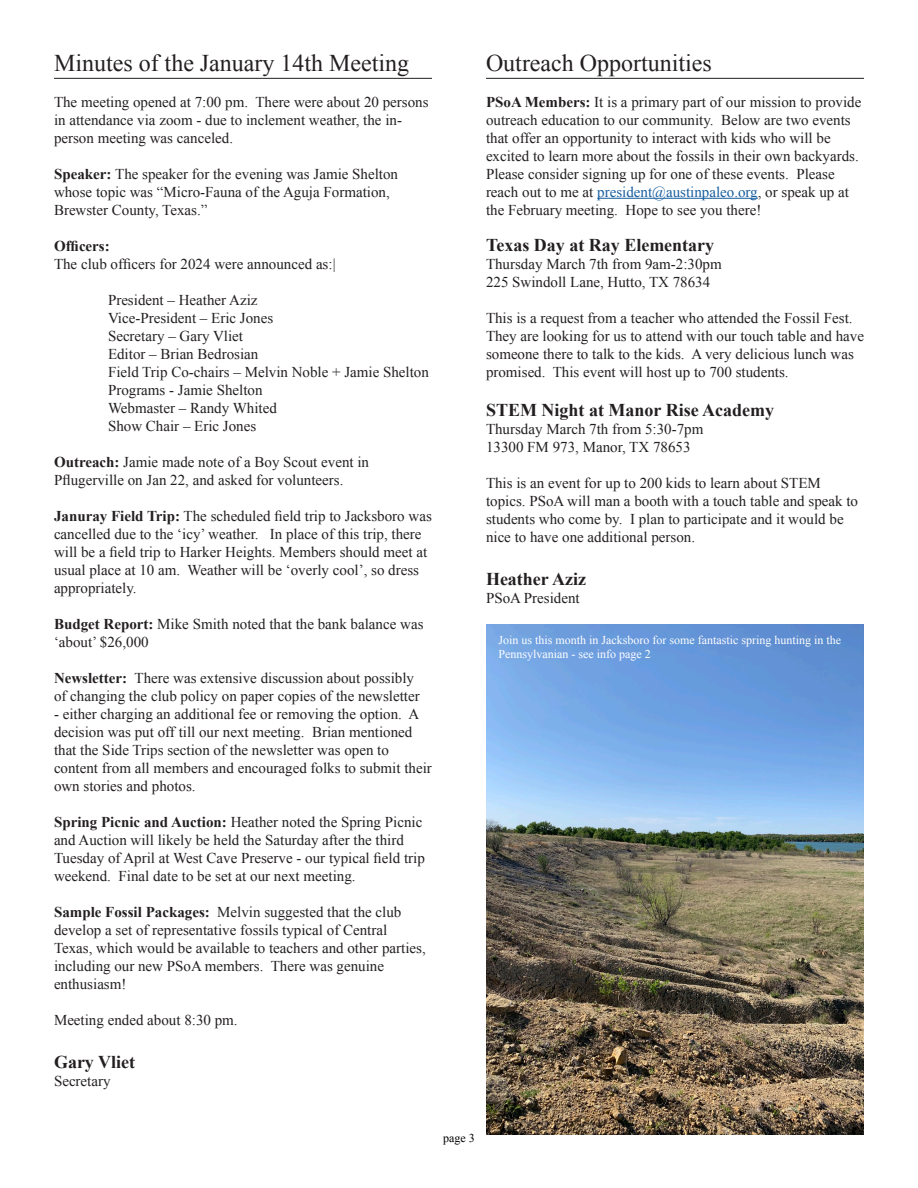
<style>
.page{position:relative;width:918px;height:1188px;background:#fff}
.page>*{position:absolute;margin:0;border:0;box-sizing:border-box;transform-origin:0 0}
.t1{font:24px "Times New Roman";color:#231f20}
.t2{font:700 18px "Times New Roman";color:#231f20}
.t3{font:15px/18px "Times New Roman";color:#231f20}
.t4{font:12px/14.4px "Times New Roman";color:#fff}
.t5{font:12px "Times New Roman";color:#000}
.s1{font-weight:700}
.s2{color:#175d9e}
</style>
<div class="page">
<hr style="left:54px;top:78px;width:378px;height:1px;background:#231f20">
<hr style="left:486px;top:78px;width:378px;height:1px;background:#231f20">
<hr style="left:597px;top:198px;width:161px;height:1px;background:#175d9e">
<img style="left:486px;top:624px;width:378px;height:510px">
<p class="t1" style="left:54px;top:46px;width:357px">Minutes of the January 14th Meeting</p>
<p class="t3" style="left:54px;top:92px;width:376px">The meeting opened at 7:00 pm. There were about 20 persons in attendance via zoom - due to inclement weather, the in&shy;person meeting was canceled.</p>
<p class="t3" style="left:54px;top:164px;width:346px"><span class="s1">Speaker:</span> The speaker for the evening was Jamie Shelton whose topic was “Micro-Fauna of the Aguja Formation,<br>Brewster County, Texas.”</p>
<p class="t3" style="left:54px;top:236px;width:283px"><span class="s1">Officers:<br></span>The club officers for 2024 were announced as:|</p>
<p class="t3" style="left:108px;top:290px;width:151px">President – Heather Aziz</p>
<p class="t3" style="left:108px;top:308px;width:167px">Vice-President – Eric Jones</p>
<p class="t3" style="left:108px;top:326px;width:137px">Secretary – Gary Vliet</p>
<p class="t3" style="left:108px;top:344px;width:152px">Editor – Brian Bedrosian</p>
<p class="t3" style="left:108px;top:362px;width:322px">Field Trip Co-chairs – Melvin Noble + Jamie Shelton</p>
<p class="t3" style="left:108px;top:380px;width:156px">Programs - Jamie Shelton</p>
<p class="t3" style="left:108px;top:398px;width:170px">Webmaster – Randy Whited</p>
<p class="t3" style="left:108px;top:416px;width:150px">Show Chair – Eric Jones</p>
<p class="t3" style="left:54px;top:452px;width:317px"><span class="s1">Outreach:</span> Jamie made note of a Boy Scout event in<br>Pflugerville on Jan 22, and asked for volunteers.</p>
<p class="t3" style="left:54px;top:506px;width:379px"><span class="s1">Januray Field Trip:</span> The scheduled field trip to Jacksboro was cancelled due to the ‘icy’ weather. In place of this trip, there will be a field trip to Harker Heights. Members should meet at usual place at 10 am. Weather will be ‘overly cool’, so dress appropriately.</p>
<p class="t3" style="left:54px;top:614px;width:371px"><span class="s1">Budget Report:</span> Mike Smith noted that the bank balance was ‘about’ $26,000</p>
<p class="t3" style="left:54px;top:668px;width:367px"><span class="s1">Newsletter:</span> There was extensive discussion about possibly of changing the club policy on paper copies of the newsletter</p>
<p class="t3" style="left:54px;top:704px;width:379px">- either charging an additional fee or removing the option. A decision was put off till our next meeting. Brian mentioned that the Side Trips section of the newsletter was open to content from all members and encouraged folks to submit their own stories and photos.</p>
<p class="t3" style="left:54px;top:812px;width:372px"><span class="s1">Spring Picnic and Auction:</span> Heather noted the Spring Picnic and Auction will likely be held the Saturday after the third Tuesday of April at West Cave Preserve - our typical field trip weekend. Final date to be set at our next meeting.</p>
<p class="t3" style="left:54px;top:902px;width:373px"><span class="s1">Sample Fossil Packages:</span> Melvin suggested that the club develop a set of representative fossils typical of Central Texas, which would be available to teachers and other parties, including our new PSoA members. There was genuine enthusiasm!</p>
<p class="t3" style="left:54px;top:1010px;width:185px">Meeting ended about 8:30 pm.</p>
<p class="t2" style="left:54px;top:1049px;width:83px">Gary Vliet</p>
<p class="t3" style="left:54px;top:1072px;width:58px">Secretary</p>
<p class="t1" style="left:486px;top:46px;width:227px">Outreach Opportunities</p>
<p class="t3" style="left:486px;top:92px;width:377px"><span class="s1">PSoA Members:</span> It is a primary part of our mission to provide outreach education to our community. Below are two events that offer an opportunity to interact with kids who will be excited to learn more about the fossils in their own backyards.<br>Please consider signing up for one of these events. Please reach out to me at <span class="s2">president@austinpaleo.org</span>, or speak up at the February meeting. Hope to see you there!</p>
<p class="t2" style="left:486px;top:232px;width:230px">Texas Day at Ray Elementary</p>
<p class="t3" style="left:486px;top:254px;width:237px">Thursday March 7th from 9am-2:30pm</p>
<p class="t3" style="left:486px;top:272px;width:226px">225 Swindoll Lane, Hutto, TX 78634</p>
<p class="t3" style="left:486px;top:308px;width:380px">This is a request from a teacher who attended the Fossil Fest.<br>They are looking for us to attend with our touch table and have someone there to talk to the kids. A very delicious lunch was promised. This event will host up to 700 students.</p>
<p class="t2" style="left:486px;top:398px;width:290px">STEM Night at Manor Rise Academy</p>
<p class="t3" style="left:486px;top:420px;width:219px">Thursday March 7th from 5:30-7pm</p>
<p class="t3" style="left:486px;top:438px;width:206px">13300 FM 973, Manor, TX 78653</p>
<p class="t3" style="left:486px;top:474px;width:374px">This is an event for up to 200 kids to learn about STEM topics. PSoA will man a booth with a touch table and speak to students who come by. I plan to participate and it would be nice to have one additional person.</p>
<p class="t2" style="left:486px;top:567px;width:102px">Heather Aziz</p>
<p class="t3" style="left:486px;top:589px;width:95px">PSoA President</p>
<p class="t4" style="left:499px;top:632px;width:344px">Join us this month in Jacksboro for some fantastic spring hunting in the<br>Pennsylvanian - see info page 2</p>
<p class="t5" style="left:443px;top:1130px;width:33px">page 3</p>
</div>
